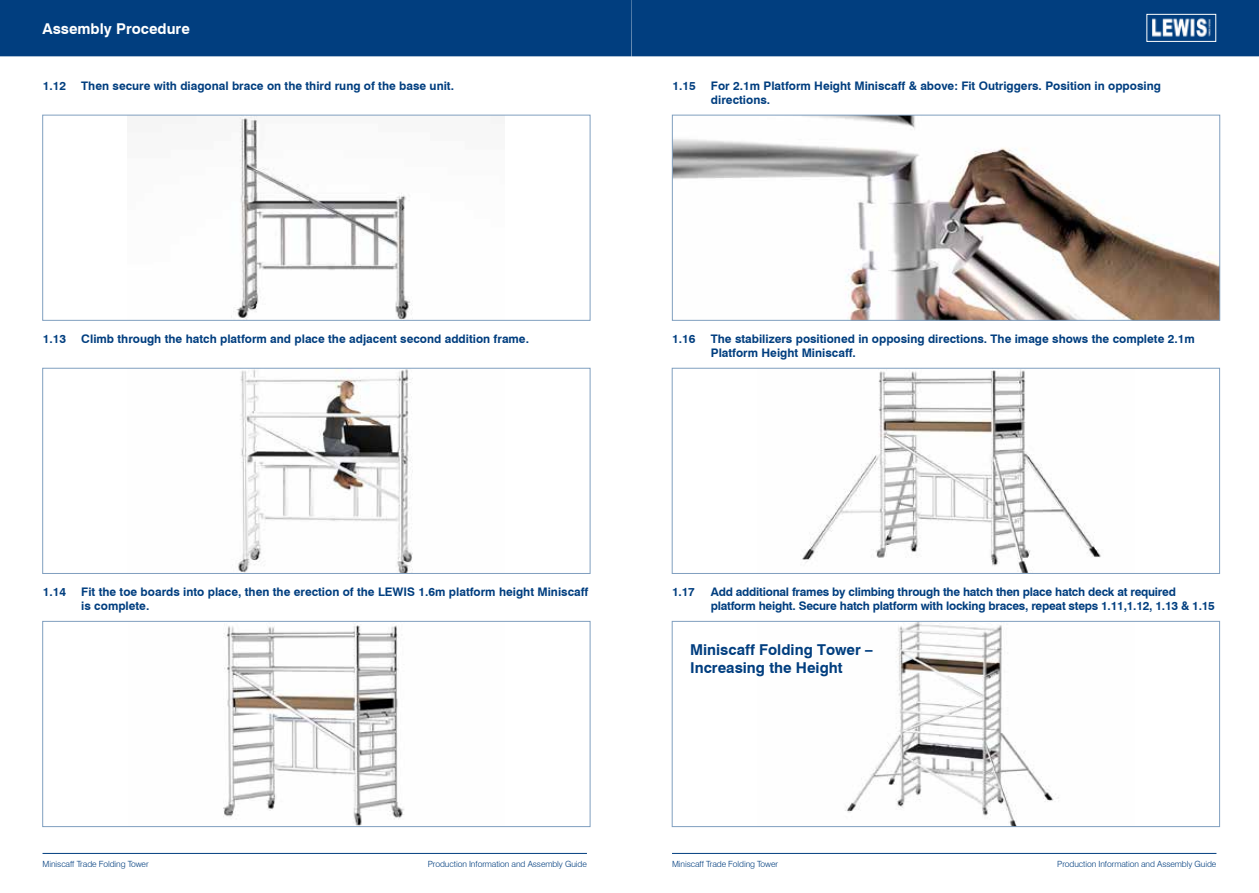
<style>
.page{position:relative;width:1259px;height:893px;background:#fff}
.page>*{position:absolute;margin:0;border:0;box-sizing:border-box;transform-origin:0 0}
.t1{font:700 15px/18px "Swiss 721 BT";color:#013e7f}
.t2{font:700 14.85px "Swiss 721 BT";color:#fff}
.t3{font:700 11.85px/14px "Swiss 721 BT";color:#013e7f}
.t4{font:700 11.85px/14px "Swiss 721 BT";letter-spacing:-.02em;color:#013e7f}
.t5{font:300 8.55px "Swiss 721 BT";letter-spacing:-.01em;color:#013e7f}
</style>
<div class="page">
<hr style="left:43px;top:853px;width:544px;height:1px;background:#013e7f">
<hr style="left:672px;top:853px;width:544px;height:1px;background:#013e7f">
<div style="left:0;top:0;width:631px;height:56px;background:#013e7f"></div>
<div style="left:631px;top:0;width:628px;height:56px;background:#013e7f"></div>
<div style="left:1146px;top:14px;width:70px;height:28px;background:#013e7f;border:1px solid #fff"></div>
<img style="left:1152px;top:18px;width:59px;height:19px">
<img style="left:231px;top:117px;width:182px;height:201px">
<div style="left:43px;top:115px;width:547px;height:205px;border:1px solid #809fbf"></div>
<img style="left:238px;top:370px;width:175px;height:202px">
<div style="left:43px;top:368px;width:547px;height:206px;border:1px solid #809fbf"></div>
<img style="left:223px;top:624px;width:181px;height:201px">
<div style="left:43px;top:621px;width:547px;height:206px;border:1px solid #809fbf"></div>
<img style="left:802px;top:370px;width:299px;height:202px">
<div style="left:672px;top:368px;width:547px;height:206px;border:1px solid #809fbf"></div>
<img style="left:845px;top:623px;width:214px;height:202px">
<div style="left:672px;top:621px;width:547px;height:206px;border:1px solid #809fbf"></div>
<img style="left:674px;top:117px;width:544px;height:201px">
<div style="left:672px;top:115px;width:548px;height:205px;border:1px solid #809fbf"></div>
<p class="t2" style="left:43px;top:20px;width:149px">Assembly Procedure</p>
<p class="t3" style="left:43px;top:79px;width:25px">1.12</p>
<p class="t3" style="left:81px;top:79px;width:374px">Then secure with diagonal brace on the third rung of the base unit.</p>
<p class="t3" style="left:672px;top:79px;width:25px">1.15</p>
<p class="t3" style="left:711px;top:79px;width:451px">For 2.1m Platform Height Miniscaff &amp; above: Fit Outriggers. Position in opposing directions.</p>
<p class="t3" style="left:43px;top:332px;width:25px">1.13</p>
<p class="t3" style="left:81px;top:332px;width:449px">Climb through the hatch platform and place the adjacent second addition frame.</p>
<p class="t3" style="left:672px;top:332px;width:25px">1.16</p>
<p class="t3" style="left:711px;top:332px;width:485px">The stabilizers positioned in opposing directions. The image shows the complete 2.1m<br>Platform Height Miniscaff.</p>
<p class="t3" style="left:43px;top:585px;width:25px">1.14</p>
<p class="t3" style="left:81px;top:585px;width:508px">Fit the toe boards into place, then the erection of the LEWIS 1.6m platform height Miniscaff is complete.</p>
<p class="t3" style="left:672px;top:585px;width:24px">1.17</p>
<p class="t4" style="left:711px;top:585px;width:505px">Add additional frames by climbing through the hatch then place hatch deck at required platform height. Secure hatch platform with locking braces, repeat steps 1.11,1.12, 1.13 &amp; 1.15</p>
<p class="t1" style="left:690px;top:640px;width:184px">Miniscaff Folding Tower –<br>Increasing the Height</p>
<p class="t5" style="left:43px;top:859px;width:108px">Miniscaff Trade Folding Tower</p>
<p class="t5" style="left:428px;top:859px;width:161px">Production Information and Assembly Guide</p>
<p class="t5" style="left:672px;top:859px;width:108px">Miniscaff Trade Folding Tower</p>
<p class="t5" style="left:1057px;top:859px;width:161px">Production Information and Assembly Guide</p>
</div>
